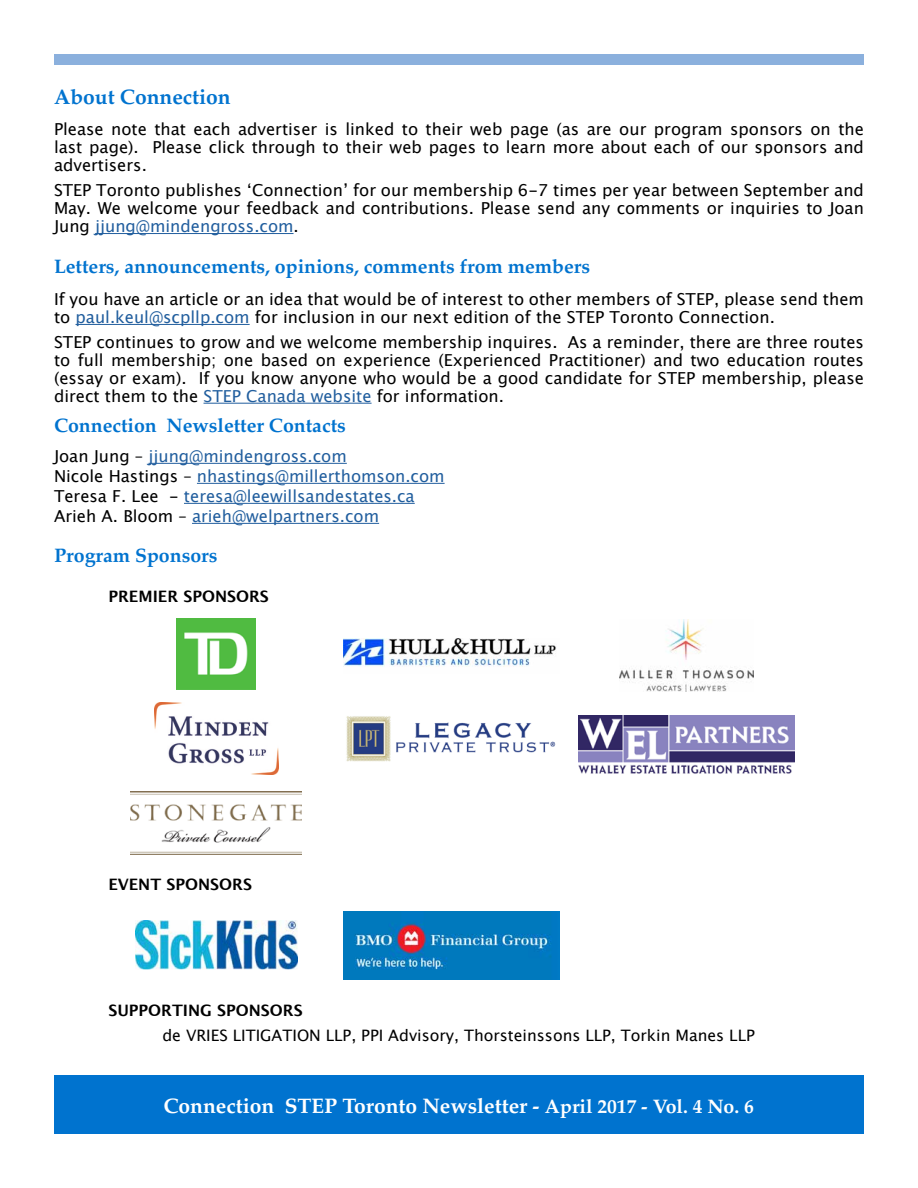
<style>
.page{position:relative;width:918px;height:1188px;background:#fff}
.page>*{position:absolute;margin:0;border:0;box-sizing:border-box;transform-origin:0 0}
.t1{font:700 21px "Palatino";color:#fff}
.t2{font:700 21px "Palatino";color:#0073cf}
.t3{font:700 19.5px "Palatino";color:#0073cf}
.t4{font:16.5px/18px "Lucida Grande";color:#000;text-align:justify}
.t5{font:16.5px/20px "Lucida Grande";color:#215e9e}
.t6{font:15.75px "Lucida Grande";color:#000}
.t7{font:700 15.75px "Lucida Grande";color:#000}
.s1{color:#215e9e}
.s2{color:#000}
.s3{font-size:19.5px}
</style>
<div class="page">
<div style="left:54px;top:54px;width:810px;height:11px;background:#8bb0dd"></div>
<hr style="left:95px;top:233px;width:199px;height:1px;background:#215e9e">
<hr style="left:76px;top:324px;width:174px;height:1px;background:#215e9e">
<hr style="left:204px;top:403px;width:168px;height:1px;background:#215e9e">
<hr style="left:148px;top:463px;width:199px;height:1px;background:#215e9e">
<hr style="left:197px;top:483px;width:248px;height:1px;background:#215e9e">
<hr style="left:184px;top:503px;width:231px;height:1px;background:#215e9e">
<hr style="left:192px;top:523px;width:187px;height:1px;background:#215e9e">
<img style="left:176px;top:618px;width:80px;height:72px">
<img style="left:343px;top:639px;width:213px;height:28px">
<img style="left:619px;top:620px;width:134px;height:71px">
<img style="left:154px;top:703px;width:124px;height:71px">
<img style="left:346px;top:716px;width:210px;height:46px">
<img style="left:578px;top:715px;width:216px;height:59px">
<img style="left:131px;top:791px;width:170px;height:64px">
<img style="left:135px;top:921px;width:162px;height:49px">
<img style="left:343px;top:911px;width:216px;height:68px">
<div style="left:54px;top:1076px;width:810px;height:58px;background:#0073cf"></div>
<p class="t2" style="left:54px;top:79px;width:178px">About Connection</p>
<p class="t4" style="left:54px;top:120px;width:811px">Please note that each advertiser is linked to their web page (as are our program sponsors on the last page). Please click through to their web pages to learn more about each of our sponsors and advertisers.</p>
<p class="t4" style="left:54px;top:181px;width:811px">STEP Toronto publishes ‘Connection’ for our membership 6-7 times per year between September and May. We welcome your feedback and contributions. Please send any comments or inquiries to Joan Jung <span class="s1">jjung@mindengross.com</span>.</p>
<p class="t3" style="left:54px;top:250px;width:538px">Letters, announcements, opinions, comments from members</p>
<p class="t4" style="left:54px;top:290px;width:811px">If you have an article or an idea that would be of interest to other members of STEP, please send them to <span class="s1">paul.keul@scpllp.com</span> for inclusion in our next edition of the STEP Toronto Connection.</p>
<p class="t4" style="left:54px;top:333px;width:811px">STEP continues to grow and we welcome membership inquires. As a reminder, there are three routes to full membership; one based on experience (Experienced Practitioner) and two education routes (essay or exam). If you know anyone who would be a good candidate for STEP membership, please direct them to the <span class="s1">STEP Canada website</span> for information.</p>
<p class="t3" style="left:54px;top:408px;width:293px">Connection Newsletter Contacts</p>
<p class="t5" style="left:54px;top:446px;width:392px"><span class="s2">Joan Jung –</span> jjung@mindengross.com<br><span class="s2">Nicole Hastings –</span> nhastings@millerthomson.com <span class="s2">Teresa F. Lee -</span> teresa@leewillsandestates.ca <span class="s2">Arieh A. Bloom –</span> arieh@welpartners.com</p>
<p class="t3" style="left:54px;top:539px;width:165px">Program Sponsors</p>
<p class="t7" style="left:108px;top:583px;width:162px">PREMIER SPONSORS</p>
<p class="t7" style="left:108px;top:871px;width:145px">EVENT SPONSORS</p>
<p class="t7" style="left:108px;top:997px;width:196px">SUPPORTING SPONSORS</p>
<p class="t6" style="left:162px;top:1026px;width:594px">de VRIES LITIGATION LLP, PPI Advisory, Thorsteinssons LLP, Torkin Manes LLP</p>
<p class="t1" style="left:163px;top:1088px;width:592px">Connection STEP Toronto Newsletter - <span class="s3">April 2017 - Vol. 4 No. 6</span></p>
</div>
